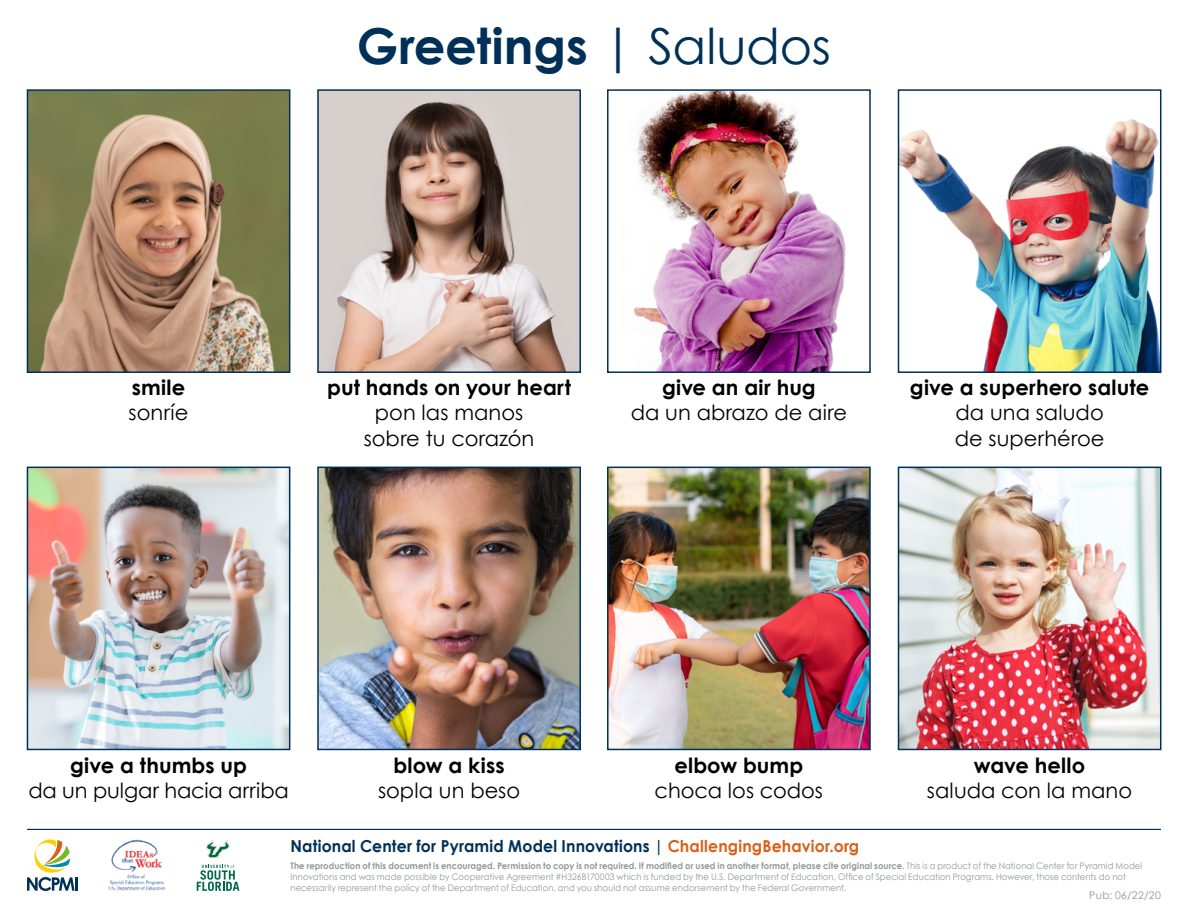
<style>
.page{position:relative;width:1188px;height:918px;background:#fff}
.page>*{position:absolute;margin:0;border:0;box-sizing:border-box;transform-origin:0 0}
.t1{font:700 49.5px "Century Gothic";color:#003057}
.t2{font:21px/25.2px "Century Gothic";color:#000;text-align:center}
.t3{font:700 16.5px "Century Gothic";letter-spacing:.01em;color:#003057;scale:.95 1}
.t4{font:10.5px "Century Gothic";letter-spacing:.025em;color:#939598}
.t5{font:9px/10.8px "Century Gothic";letter-spacing:.01em;color:#939598;scale:.94 1}
.s1{font-weight:400}
.s2{font-weight:700}
.s3{color:#da6016}
</style>
<div class="page">
<hr style="left:27px;top:829px;width:1134px;height:1px;background:#003057">
<img style="left:108px;top:839px;width:58px;height:52px">
<svg style="left:206px;top:839px;width:24px;height:19px"></svg>
<svg style="left:197px;top:865px;width:42px;height:26px"></svg>
<hr style="left:75px;top:877px;width:3px;height:14px;background:#003057">
<svg style="left:27px;top:839px;width:48px;height:52px"></svg>
<img style="left:30px;top:92px;width:257px;height:278px">
<div style="left:27px;top:89px;width:263px;height:284px;border:2px solid #003057"></div>
<img style="left:320px;top:92px;width:258px;height:278px">
<div style="left:317px;top:89px;width:264px;height:284px;border:2px solid #003057"></div>
<img style="left:633px;top:92px;width:213px;height:278px">
<div style="left:607px;top:89px;width:264px;height:284px;border:2px solid #003057"></div>
<img style="left:901px;top:119px;width:257px;height:251px">
<div style="left:898px;top:89px;width:263px;height:284px;border:2px solid #003057"></div>
<img style="left:30px;top:470px;width:257px;height:277px">
<div style="left:27px;top:467px;width:263px;height:283px;border:2px solid #003057"></div>
<img style="left:320px;top:470px;width:258px;height:277px">
<div style="left:317px;top:467px;width:264px;height:283px;border:2px solid #003057"></div>
<img style="left:610px;top:470px;width:258px;height:277px">
<div style="left:607px;top:467px;width:264px;height:283px;border:2px solid #003057"></div>
<img style="left:901px;top:470px;width:257px;height:277px">
<div style="left:898px;top:467px;width:263px;height:283px;border:2px solid #003057"></div>
<p class="t1" style="left:357px;top:9px;width:476px">Greetings <span class="s1">| Saludos</span></p>
<p class="t2" style="left:129px;top:375px;width:61px;text-align:left"><span class="s2">smile </span>sonríe</p>
<p class="t2" style="left:327px;top:375px;width:245px"><span class="s2">put hands on your heart </span>pon las manos<br>sobre tu corazón</p>
<p class="t2" style="left:631px;top:375px;width:218px"><span class="s2">give an air hug<br></span>da un abrazo de aire</p>
<p class="t2" style="left:910px;top:375px;width:241px"><span class="s2">give a superhero salute </span>da una saludo<br>de superhéroe</p>
<p class="t2" style="left:28px;top:752px;width:262px"><span class="s2">give a thumbs up<br></span>da un pulgar hacia arriba</p>
<p class="t2" style="left:378px;top:752px;width:144px"><span class="s2">blow a kiss </span>sopla un beso</p>
<p class="t2" style="left:655px;top:752px;width:170px"><span class="s2">elbow bump </span>choca los codos</p>
<p class="t2" style="left:927px;top:752px;width:207px"><span class="s2">wave hello<br></span>saluda con la mano</p>
<p class="t3" style="left:290px;top:833px;width:600px">National Center for Pyramid Model Innovations | <span class="s3">ChallengingBehavior.org</span></p>
<p class="t5" style="left:290px;top:861px;width:908px"><span class="s2">The reproduction of this document is encouraged. Permission to copy is not required. If modified or used in another format, please cite original source.</span> This is a product of the National Center for Pyramid Model<br>Innovations and was made possible by Cooperative Agreement #H326B170003 which is funded by the U.S. Department of Education, Office of Special Education Programs. However, those contents do not necessarily represent the policy of the Department of Education, and you should not assume endorsement by the Federal Government.</p>
<p class="t4" style="left:1089px;top:888px;width:73px">Pub: 06/22/20</p>
</div>
